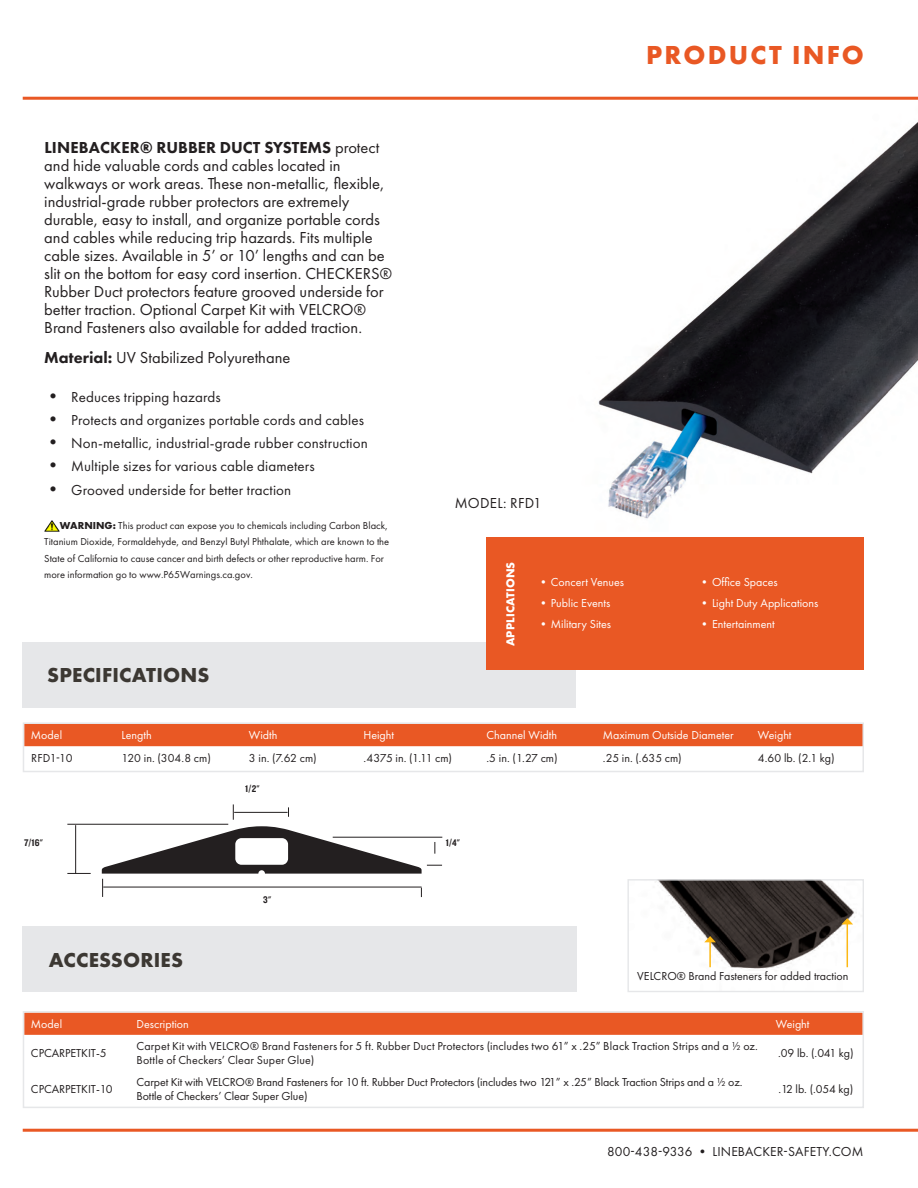
<style>
.page{position:relative;width:918px;height:1188px;background:#fff}
.page>*{position:absolute;margin:0;border:0;box-sizing:border-box;transform-origin:0 0}
.t1{font:700 27px "Futura New";letter-spacing:.08em;color:#e95824}
.t2{font:700 21px "Futura New";letter-spacing:.01em;color:#3c3833}
.Paragraph_Style_2{font:16.5px/18px "Futura New";color:#231f20}
.t3{font:15px "Futura New";letter-spacing:.01em;color:#231f20}
.t4{font:13.5px "Futura New";letter-spacing:.01em;color:#231f20}
.t5{font:12px/13.5px "Futura New";letter-spacing:-.005em;color:#231f20}
.t6{font:12px "Futura New";color:#fff}
.t7{font:700 12px "Futura New";letter-spacing:.01em;color:#fff}
.NEW_Bullet_List{font:10.5px/16.5px "Futura New";color:#231f20}
.t8{font:10.05px "Knockout 50 Welterweight";color:#231f20}
.s1{font-weight:800}
.s2{font-size:18px}
.s3{font-weight:700}
</style>
<div class="page">
<hr style="left:23px;top:97px;width:895px;height:3px;background:#e95824">
<hr style="left:23px;top:1129px;width:895px;height:3px;background:#e95824">
<div style="left:23px;top:642px;width:553px;height:65px;background:#e6e7e9"></div>
<div style="left:486px;top:538px;width:378px;height:132px;background:#e95824"></div>
<img style="left:598px;top:122px;width:320px;height:397px">
<div style="left:26px;top:725px;width:835px;height:21px;background:#e95824"></div>
<div style="left:23px;top:722px;width:841px;height:50px;border:2px solid #e6e7e9"></div>
<div style="left:23px;top:927px;width:554px;height:65px;background:#e6e7e9"></div>
<div style="left:26px;top:1014px;width:835px;height:21px;background:#e95824"></div>
<div style="left:23px;top:1011px;width:841px;height:97px;border:2px solid #e6e7e9"></div>
<img style="left:655px;top:881px;width:202px;height:93px">
<div style="left:627px;top:879px;width:237px;height:113px;border:1px solid #e6e7e9"></div>
<hr style="left:709px;top:942px;width:2px;height:25px;background:#fcb814">
<svg style="left:704px;top:936px;width:12px;height:6px"></svg>
<hr style="left:847px;top:924px;width:1px;height:43px;background:#fcb814">
<svg style="left:841px;top:918px;width:12px;height:6px"></svg>
<hr style="left:234px;top:812px;width:54px;height:1px;background:#231f20">
<svg style="left:233px;top:804px;width:1px;height:16px"></svg>
<hr style="left:75px;top:825px;width:1px;height:49px;background:#231f20">
<hr style="left:67px;top:824px;width:161px;height:1px;background:#231f20">
<svg style="left:67px;top:873px;width:24px;height:1px"></svg>
<svg style="left:102px;top:826px;width:340px;height:71px"></svg>
<hr style="left:333px;top:837px;width:109px;height:1px;background:#231f20">
<img style="left:44px;top:520px;width:16px;height:12px">
<p class="Paragraph_Style_2" style="left:44px;top:138px;width:349px"><span class="s1">LINEBACKER® RUBBER DUCT SYSTEMS</span> protect and hide valuable cords and cables located in walkways or work areas. These non-metallic, flexible, industrial-grade rubber protectors are extremely durable, easy to install, and organize portable cords and cables while reducing trip hazards. Fits multiple cable sizes. Available in 5’ or 10’ lengths and can be slit on the bottom for easy cord insertion. CHECKERS® Rubber Duct protectors feature grooved underside for better traction. Optional Carpet Kit with VELCRO® Brand Fasteners also available for added traction.</p>
<p class="Paragraph_Style_2" style="left:44px;top:348px;width:248px"><span class="s1">Material:</span> UV Stabilized Polyurethane</p>
<p class="t3" style="left:44px;top:388px;width:178px"><span class="s2">•</span> Reduces tripping hazards</p>
<p class="t3" style="left:44px;top:411px;width:321px"><span class="s2">•</span> Protects and organizes portable cords and cables</p>
<p class="t3" style="left:44px;top:434px;width:325px"><span class="s2">•</span> Non-metallic, industrial-grade rubber construction</p>
<p class="t3" style="left:44px;top:458px;width:272px"><span class="s2">•</span> Multiple sizes for various cable diameters</p>
<p class="t3" style="left:44px;top:481px;width:248px"><span class="s2">•</span> Grooved underside for better traction</p>
<p class="NEW_Bullet_List" style="left:44px;top:517px;width:346px;text-indent:15px"><span class="s3">WARNING:</span> This product can expose you to chemicals including Carbon Black, Titanium Dioxide, Formaldehyde, and Benzyl Butyl Phthalate, which are known to the State of California to cause cancer and birth defects or other reproductive harm. For more information go to www.P65Warnings.ca.gov.</p>
<p class="t2" style="left:47px;top:662px;width:164px">SPECIFICATIONS</p>
<p class="t1" style="left:646px;top:38px;width:219px">PRODUCT INFO</p>
<p class="t3" style="left:455px;top:494px;width:88px">MODEL: RFD1</p>
<p class="t7" style="left:503px;top:646px;width:86px;rotate:-90deg">APPLICATIONS</p>
<p class="t6" style="left:537px;top:575px;width:88px">•Concert Venues</p>
<p class="t6" style="left:537px;top:596px;width:74px">•Public Events</p>
<p class="t6" style="left:537px;top:617px;width:75px">•Military Sites</p>
<p class="t6" style="left:699px;top:575px;width:81px">•Office Spaces</p>
<p class="t6" style="left:699px;top:596px;width:121px">•Light Duty Applications</p>
<p class="t6" style="left:699px;top:617px;width:78px">•Entertainment</p>
<p class="t6" style="left:31px;top:728px;width:33px">Model</p>
<p class="t6" style="left:122px;top:728px;width:32px">Length</p>
<p class="t6" style="left:249px;top:728px;width:30px">Width</p>
<p class="t6" style="left:363px;top:728px;width:32px">Height</p>
<p class="t6" style="left:487px;top:728px;width:72px">Channel Width</p>
<p class="t6" style="left:603px;top:728px;width:133px">Maximum Outside Diameter</p>
<p class="t6" style="left:758px;top:728px;width:35px">Weight</p>
<p class="t5" style="left:31px;top:751px;width:43px">RFD1-10</p>
<p class="t5" style="left:122px;top:751px;width:91px">120 in. (304.8 cm)</p>
<p class="t5" style="left:249px;top:751px;width:69px">3 in. (7.62 cm)</p>
<p class="t5" style="left:363px;top:751px;width:90px">.4375 in. (1.11 cm)</p>
<p class="t5" style="left:487px;top:751px;width:73px">.5 in. (1.27 cm)</p>
<p class="t5" style="left:603px;top:751px;width:81px">.25 in. (.635 cm)</p>
<p class="t5" style="left:758px;top:751px;width:78px">4.60 lb. (2.1 kg)</p>
<p class="t8" style="left:245px;top:782px;width:16px">1/2"</p>
<p class="t8" style="left:24px;top:836px;width:20px">7/16"</p>
<p class="t8" style="left:446px;top:836px;width:15px">1/4"</p>
<p class="t2" style="left:49px;top:947px;width:136px">ACCESSORIES</p>
<p class="t8" style="left:263px;top:893px;width:9px">3"</p>
<p class="t5" style="left:637px;top:969px;width:213px">VELCRO® Brand Fasteners for added traction</p>
<p class="t6" style="left:31px;top:1017px;width:33px">Model</p>
<p class="t6" style="left:137px;top:1017px;width:54px">Description</p>
<p class="t6" style="left:776px;top:1017px;width:35px">Weight</p>
<p class="t5" style="left:31px;top:1046px;width:77px">CPCARPETKIT-5</p>
<p class="t5" style="left:137px;top:1040px;width:623px">Carpet Kit with VELCRO® Brand Fasteners for 5 ft. Rubber Duct Protectors (includes two 61” x .25” Black Traction Strips and a ½ oz.<br>Bottle of Checkers’ Clear Super Glue)</p>
<p class="t5" style="left:778px;top:1046px;width:77px">.09 lb. (.041 kg)</p>
<p class="t5" style="left:31px;top:1082px;width:83px">CPCARPETKIT-10</p>
<p class="t5" style="left:137px;top:1075px;width:607px">Carpet Kit with VELCRO® Brand Fasteners for 10 ft. Rubber Duct Protectors (includes two 121” x .25” Black Traction Strips and a ½ oz.<br>Bottle of Checkers’ Clear Super Glue)</p>
<p class="t5" style="left:778px;top:1082px;width:76px">.12 lb. (.054 kg)</p>
<p class="t4" style="left:607px;top:1144px;width:258px">800-438-9336 • LINEBACKER-SAFETY.COM</p>
</div>
